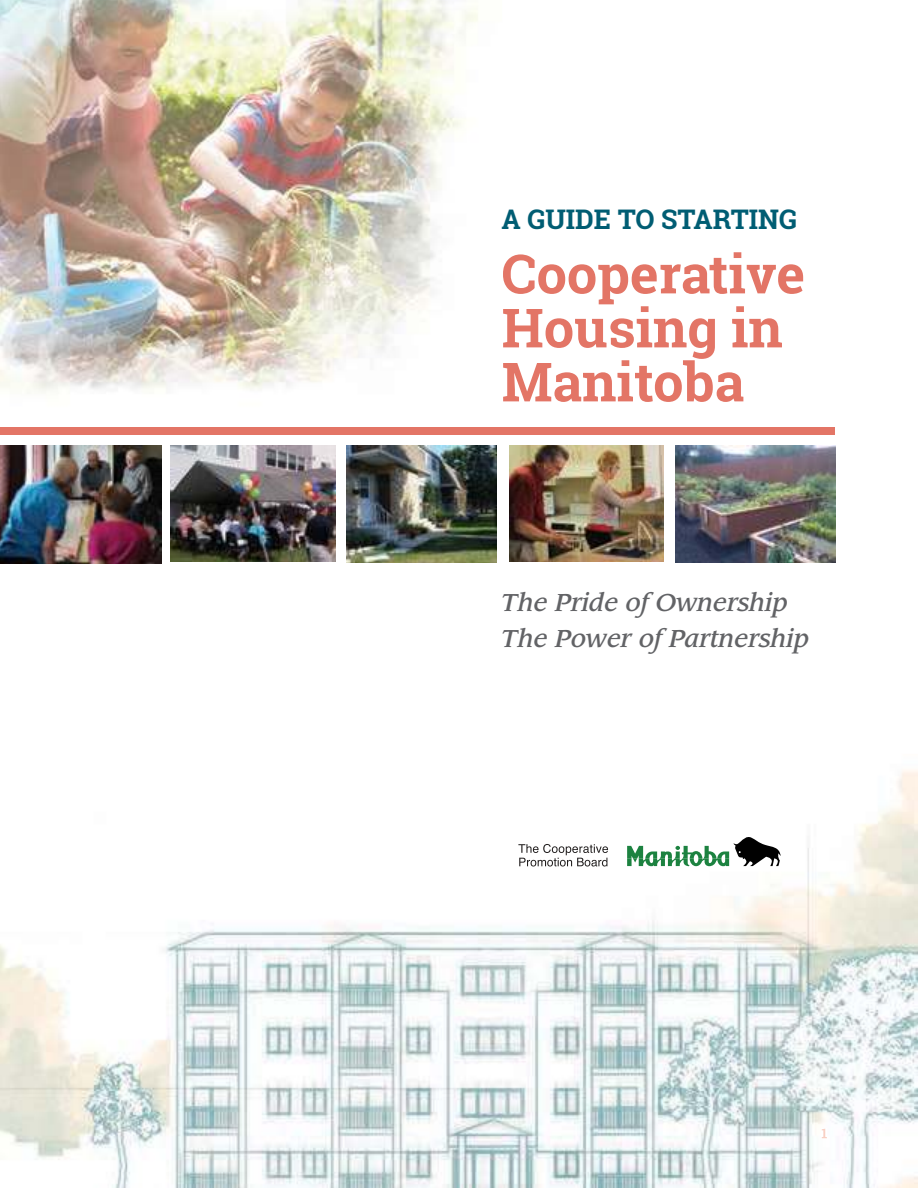
<style>
.page{position:relative;width:918px;height:1188px;background:#fff}
.page>*{position:absolute;margin:0;border:0;box-sizing:border-box;transform-origin:0 0}
.t1{font:700 54px/54px "Roboto Slab";color:#e37566}
.t2{font:700 27px "Roboto Slab";color:#005d73}
.t3{font:italic 500 24px/36px "Leawood";color:#626366}
</style>
<div class="page">
<img style="left:0;top:0;width:547px;height:428px">
<img style="left:0;top:770px;width:918px;height:418px">
<svg style="left:822px;top:1129px;width:5px;height:9px"></svg>
<div style="left:0;top:428px;width:834px;height:7px;background:#e37566"></div>
<img style="left:510px;top:445px;width:153px;height:117px">
<img style="left:675px;top:446px;width:161px;height:116px">
<img style="left:0;top:446px;width:161px;height:117px">
<img style="left:171px;top:446px;width:165px;height:116px">
<img style="left:347px;top:446px;width:150px;height:117px">
<svg style="left:627px;top:835px;width:154px;height:31px"></svg>
<svg style="left:518px;top:844px;width:90px;height:23px"></svg>
<p class="t2" style="left:502px;top:208px;width:297px">A GUIDE TO STARTING</p>
<h1 class="t1" style="left:502px;top:251px;width:305px">Cooperative<br>Housing in<br>Manitoba</h1>
<p class="t3" style="left:502px;top:587px;width:309px">The Pride of Ownership<br>The Power of Partnership</p>
</div>
